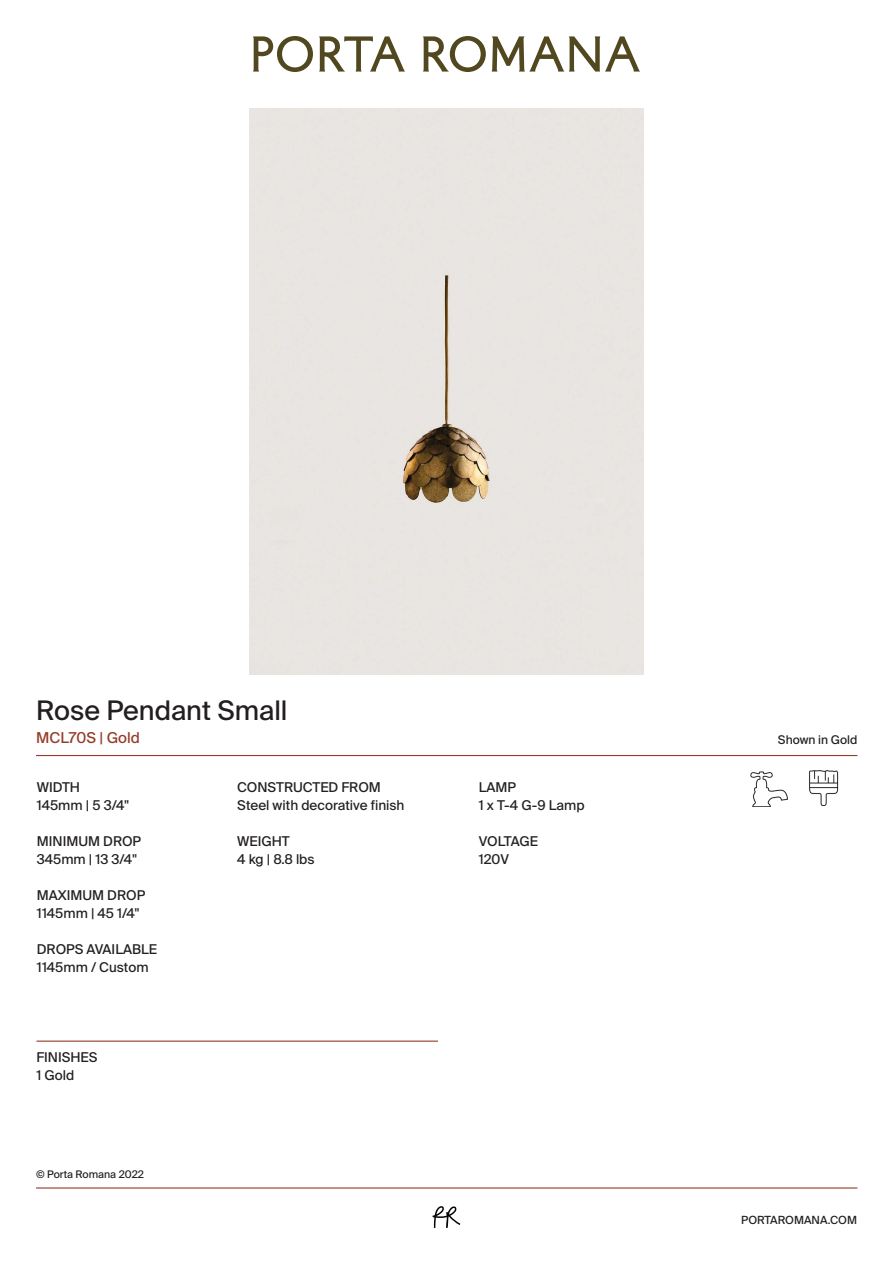
<style>
.page{position:relative;width:893px;height:1263px;background:#fff}
.page>*{position:absolute;margin:0;border:0;box-sizing:border-box;transform-origin:0 0}
.t1{font:27px "Suisse Intl";color:#231f20}
.t2{font:15px "Suisse Intl";color:#943b2a}
.t3{font:13.5px/18px "Suisse Intl";color:#231f20}
.t4{font:12px "Suisse Intl";color:#231f20}
.t5{font:11.25px "Suisse Intl";color:#231f20}
.t6{font:10.5px "Suisse Intl";color:#231f20}
</style>
<div class="page">
<hr style="left:36px;top:755px;width:821px;height:1px;background:#943b2a">
<div style="left:250px;top:108px;width:393px;height:566px;background:#e9e5e2"></div>
<svg style="left:253px;top:36px;width:60px;height:36px"></svg>
<svg style="left:319px;top:36px;width:86px;height:36px"></svg>
<svg style="left:423px;top:36px;width:63px;height:36px"></svg>
<svg style="left:492px;top:36px;width:148px;height:36px"></svg>
<hr style="left:36px;top:1040px;width:402px;height:2px;background:#943b2a">
<svg style="left:433px;top:1206px;width:27px;height:22px"></svg>
<hr style="left:36px;top:1187px;width:821px;height:1px;background:#943b2a">
<img style="left:750px;top:772px;width:37px;height:35px">
<img style="left:809px;top:771px;width:30px;height:35px">
<h1 class="t1" style="left:36px;top:695px;width:253px">Rose Pendant Small</h1>
<p class="t2" style="left:36px;top:729px;width:105px">MCL70S | Gold</p>
<p class="t4" style="left:778px;top:733px;width:81px">Shown in Gold</p>
<p class="t3" style="left:37px;top:778px;width:94px">WIDTH<br>145mm | 5 3/4"</p>
<p class="t3" style="left:37px;top:832px;width:106px">MINIMUM DROP<br>345mm | 13 3/4"</p>
<p class="t3" style="left:37px;top:886px;width:110px">MAXIMUM DROP<br>1145mm | 45 1/4"</p>
<p class="t3" style="left:37px;top:940px;width:122px">DROPS AVAILABLE<br>1145mm / Custom</p>
<p class="t3" style="left:36px;top:1048px;width:63px">FINISHES<br>1 Gold</p>
<p class="t6" style="left:36px;top:1168px;width:109px">© Porta Romana 2022</p>
<p class="t3" style="left:237px;top:778px;width:169px">CONSTRUCTED FROM<br>Steel with decorative finish</p>
<p class="t3" style="left:237px;top:832px;width:79px">WEIGHT<br>4 kg | 8.8 lbs</p>
<p class="t3" style="left:479px;top:778px;width:107px">LAMP<br>1 x T-4 G-9 Lamp</p>
<p class="t3" style="left:479px;top:832px;width:61px">VOLTAGE<br>120V</p>
<p class="t5" style="left:741px;top:1213px;width:117px">PORTAROMANA.COM</p>
</div>
